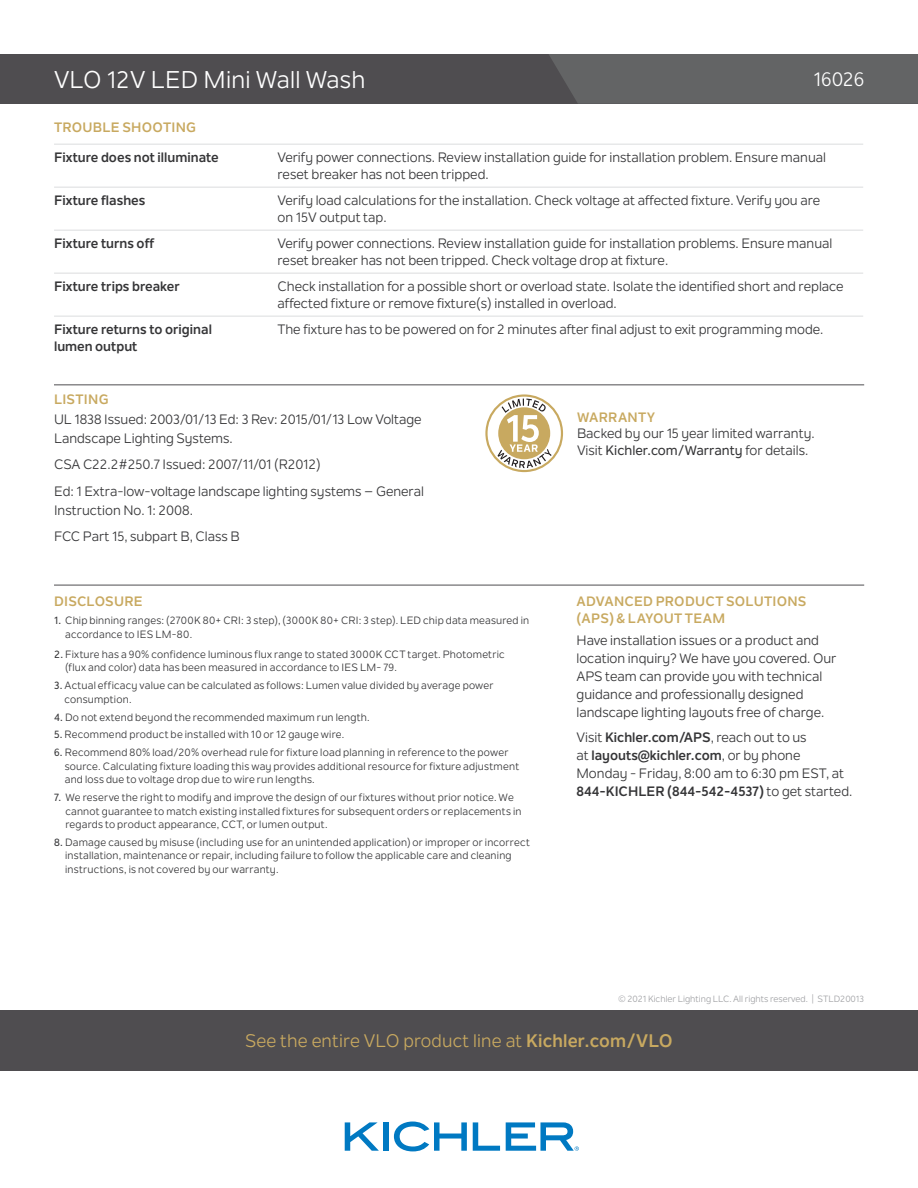
<style>
.page{position:relative;width:918px;height:1188px;background:#fff}
.page>*{position:absolute;margin:0;border:0;box-sizing:border-box;transform-origin:0 0}
.t1{font:24px "Nolan Next";letter-spacing:.01em;color:#fff}
.t2{font:19.5px "Nolan Next";letter-spacing:-.005em;color:#fff}
.t3{font:18px "Nolan Next";letter-spacing:.01em;color:#c8a960}
.Lined_Type_-_Trouble{font:13.5px/18px "Nolan Next";color:#353537}
.Lined_Type_-_Trouble-2{font:700 13.5px "Nolan Next";color:#353537}
.t4{font:700 13.5px/16.5px "Nolan Next";letter-spacing:.02em;color:#c8a960}
.t5{font:10.5px/13.5px "Nolan Next";letter-spacing:.02em;color:#353537}
.Paragraph_Header_Sma{font:9px "Nolan Next";color:#a0a1a4}
.s1{font-weight:500}
.s2{font-weight:700}
</style>
<div class="page">
<svg style="left:345px;top:1122px;width:34px;height:29px"></svg>
<div style="left:384px;top:1122px;width:5px;height:29px;background:#0079c2"></div>
<svg style="left:394px;top:1122px;width:73px;height:29px"></svg>
<svg style="left:473px;top:1122px;width:27px;height:29px"></svg>
<svg style="left:506px;top:1122px;width:73px;height:29px"></svg>
<div style="left:0;top:1010px;width:918px;height:61px;background:#4f4d50"></div>
<hr style="left:54px;top:143px;width:809px;height:2px;background:#e7e8e9">
<hr style="left:54px;top:186px;width:809px;height:2px;background:#e7e8e9">
<hr style="left:54px;top:229px;width:809px;height:2px;background:#e7e8e9">
<hr style="left:54px;top:272px;width:809px;height:2px;background:#e7e8e9">
<hr style="left:54px;top:315px;width:809px;height:2px;background:#e7e8e9">
<hr style="left:54px;top:384px;width:810px;height:1px;background:#4f4d50">
<hr style="left:54px;top:585px;width:810px;height:1px;background:#4f4d50">
<div style="left:0;top:54px;width:918px;height:50px;background:#4f4d50"></div>
<div style="left:549px;top:54px;width:369px;height:50px;background:#636465"></div>
<svg style="left:486px;top:396px;width:76px;height:75px"></svg>
<div style="left:485px;top:394px;width:78px;height:78px;border:2px solid #c8a960;border-radius:50%"></div>
<svg style="left:497px;top:399px;width:55px;height:69px"></svg>
<p class="t1" style="left:54px;top:65px;width:313px">VLO 12V LED Mini Wall Wash</p>
<p class="t2" style="left:813px;top:68px;width:52px">16026</p>
<p class="t4" style="left:54px;top:119px;width:144px">TROUBLE SHOOTING</p>
<p class="Lined_Type_-_Trouble-2" style="left:54px;top:149px;width:166px">Fixture does not illuminate</p>
<p class="Lined_Type_-_Trouble" style="left:278px;top:149px;width:550px;line-height:16.5px">Verify power connections. Review installation guide for installation problem. Ensure manual reset breaker has not been tripped.</p>
<p class="Lined_Type_-_Trouble-2" style="left:54px;top:192px;width:93px">Fixture flashes</p>
<p class="Lined_Type_-_Trouble" style="left:278px;top:192px;width:544px;line-height:16.5px">Verify load calculations for the installation. Check voltage at affected fixture. Verify you are on 15V output tap.</p>
<p class="Lined_Type_-_Trouble-2" style="left:54px;top:235px;width:102px">Fixture turns off</p>
<p class="Lined_Type_-_Trouble" style="left:278px;top:235px;width:556px;line-height:16.5px">Verify power connections. Review installation guide for installation problems. Ensure manual reset breaker has not been tripped. Check voltage drop at fixture.</p>
<p class="Lined_Type_-_Trouble-2" style="left:54px;top:278px;width:127px">Fixture trips breaker</p>
<p class="Lined_Type_-_Trouble" style="left:278px;top:278px;width:567px;line-height:16.5px">Check installation for a possible short or overload state. Isolate the identified short and replace affected fixture or remove fixture(s) installed in overload.</p>
<p class="Lined_Type_-_Trouble-2" style="left:54px;top:321px;width:159px">Fixture returns to original</p>
<p class="Lined_Type_-_Trouble" style="left:278px;top:320px;width:547px">The fixture has to be powered on for 2 minutes after final adjust to exit programming mode.</p>
<p class="Lined_Type_-_Trouble-2" style="left:54px;top:338px;width:85px">lumen output</p>
<p class="t4" style="left:54px;top:391px;width:56px">LISTING</p>
<p class="Lined_Type_-_Trouble" style="left:54px;top:409px;width:369px;line-height:19.5px">UL 1838 Issued: 2003/01/13 Ed: 3 Rev: 2015/01/13 Low Voltage<br>Landscape Lighting Systems.</p>
<p class="Lined_Type_-_Trouble" style="left:54px;top:456px;width:268px">CSA C22.2#250.7 Issued: 2007/11/01 (R2012)</p>
<p class="Lined_Type_-_Trouble" style="left:54px;top:481px;width:371px;line-height:19.5px">Ed: 1 Extra-low-voltage landscape lighting systems – General<br>Instruction No. 1: 2008.</p>
<p class="Lined_Type_-_Trouble" style="left:54px;top:528px;width:187px">FCC Part 15, subpart B, Class B</p>
<p class="t4" style="left:54px;top:593px;width:90px">DISCLOSURE</p>
<p class="t5" style="left:65px;top:614px;width:465px;text-indent:-11px"><span class="s1">1.</span> Chip binning ranges: (2700K 80+ CRI: 3 step), (3000K 80+ CRI: 3 step). LED chip data measured in accordance to IES LM-80.</p>
<p class="t5" style="left:65px;top:648px;width:441px;text-indent:-11px"><span class="s1">2.</span> Fixture has a 90% confidence luminous flux range to stated 3000K CCT target. Photometric (flux and color) data has been measured in accordance to IES LM- 79.</p>
<p class="t5" style="left:65px;top:679px;width:431px;text-indent:-11px"><span class="s1">3.</span> Actual efficacy value can be calculated as follows: Lumen value divided by average power consumption.</p>
<p class="t5" style="left:54px;top:710px;width:317px"><span class="s1">4.</span> Do not extend beyond the recommended maximum run length.</p>
<p class="t5" style="left:54px;top:728px;width:292px"><span class="s1">5.</span> Recommend product be installed with 10 or 12 gauge wire.</p>
<p class="t5" style="left:65px;top:746px;width:456px;text-indent:-11px"><span class="s1">6.</span> Recommend 80% load/20% overhead rule for fixture load planning in reference to the power source. Calculating fixture loading this way provides additional resource for fixture adjustment and loss due to voltage drop due to wire run lengths.</p>
<p class="t5" style="left:65px;top:791px;width:458px;text-indent:-11px"><span class="s1">7.</span> We reserve the right to modify and improve the design of our fixtures without prior notice. We cannot guarantee to match existing installed fixtures for subsequent orders or replacements in regards to product appearance, CCT, or lumen output.</p>
<p class="t5" style="left:65px;top:835px;width:466px;text-indent:-11px"><span class="s1">8.</span> Damage caused by misuse (including use for an unintended application) or improper or incorrect installation, maintenance or repair, including failure to follow the applicable care and cleaning instructions, is not covered by our warranty.</p>
<p class="t4" style="left:577px;top:409px;width:79px">WARRANTY</p>
<p class="Lined_Type_-_Trouble" style="left:577px;top:425px;width:239px;line-height:16.5px">Backed by our 15 year limited warranty.<br>Visit <span class="s1">Kichler.com/Warranty</span> for details.</p>
<p class="t4" style="left:577px;top:593px;width:231px">ADVANCED PRODUCT SOLUTIONS (APS) &amp; LAYOUT TEAM</p>
<p class="Lined_Type_-_Trouble" style="left:577px;top:631px;width:262px">Have installation issues or a product and location inquiry? We have you covered. Our APS team can provide you with technical guidance and professionally designed landscape lighting layouts free of charge.</p>
<p class="Lined_Type_-_Trouble" style="left:577px;top:728px;width:277px">Visit <span class="s2">Kichler.com/APS</span>, reach out to us<br>at <span class="s2">layouts@kichler.com</span>, or by phone Monday - Friday, 8:00 am to 6:30 pm EST, at <span class="s2">844-KICHLER (844-542-4537)</span> to get started.</p>
<p class="Paragraph_Header_Sma" style="left:619px;top:994px;width:247px">© 2021 Kichler Lighting LLC. All rights reserved. | STLD20013</p>
<p class="t3" style="left:245px;top:1030px;width:429px">See the entire VLO product line at <span class="s2">Kichler.com/VLO</span></p>
</div>
